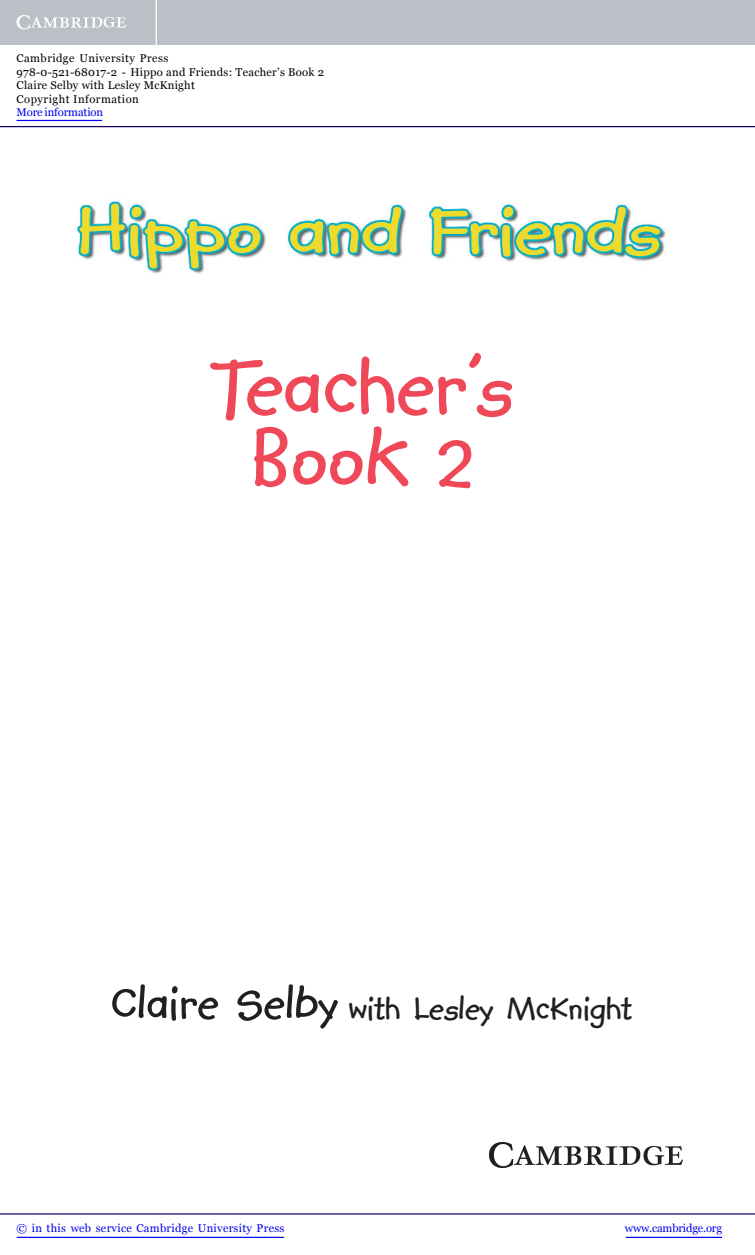
<style>
.page{position:relative;width:755px;height:1255px;background:#fff}
.page>*{position:absolute;margin:0;border:0;box-sizing:border-box;transform-origin:0 0}
.t1{font:700 91.25px/71.2px "Kidprint";color:#ef4858;text-align:center}
.t2{font:700 36.25px "Kidprint";color:#231f20}
.t3{font:11.25px/13.5px "Georgia";letter-spacing:.025em;color:#000}
.t4{font:11.25px "Georgia";letter-spacing:.025em;color:#0000f1}
.t5{font:11.25px "Georgia";letter-spacing:-.015em;color:#0000f1}
.t6{font:11.25px "Georgia";letter-spacing:-.01em;color:#0000f1}
.s1{font-size:51.75px}
</style>
<div class="page">
<img style="left:489px;top:1142px;width:193px;height:25px">
<img style="left:75px;top:198px;width:591px;height:76px">
<div style="left:0;top:0;width:755px;height:45px;background:#bac0c6"></div>
<svg style="left:16px;top:15px;width:110px;height:14px"></svg>
<hr style="left:156px;top:0;width:1px;height:45px;background:#fff">
<hr style="left:0;top:126px;width:755px;height:1px;background:#150666">
<hr style="left:626px;top:1237px;width:96px;height:1px;background:#0000f1">
<hr style="left:0;top:1213px;width:755px;height:1px;background:#150666">
<hr style="left:17px;top:1237px;width:267px;height:1px;background:#0000f1">
<hr style="left:16px;top:120px;width:86px;height:1px;background:#0000f1">
<p class="t3" style="left:17px;top:52px;width:309px">Cambridge University Press<br>978-0-521-68017-2 - Hippo and Friends: Teacher’s Book 2<br>Claire Selby with Lesley McKnight<br>Copyright Information</p>
<p class="t6" style="left:17px;top:106px;width:88px">More information</p>
<h1 class="t1" style="left:211px;top:351px;width:303px">Teacher’s<br>Book 2</h1>
<h2 class="t2" style="left:110px;top:988px;width:524px"><span class="s1">Claire Selby</span> with Lesley McKnight</h2>
<p class="t4" style="left:17px;top:1222px;width:269px">© in this web service Cambridge University Press</p>
<p class="t5" style="left:625px;top:1222px;width:99px">www.cambridge.org</p>
</div>
